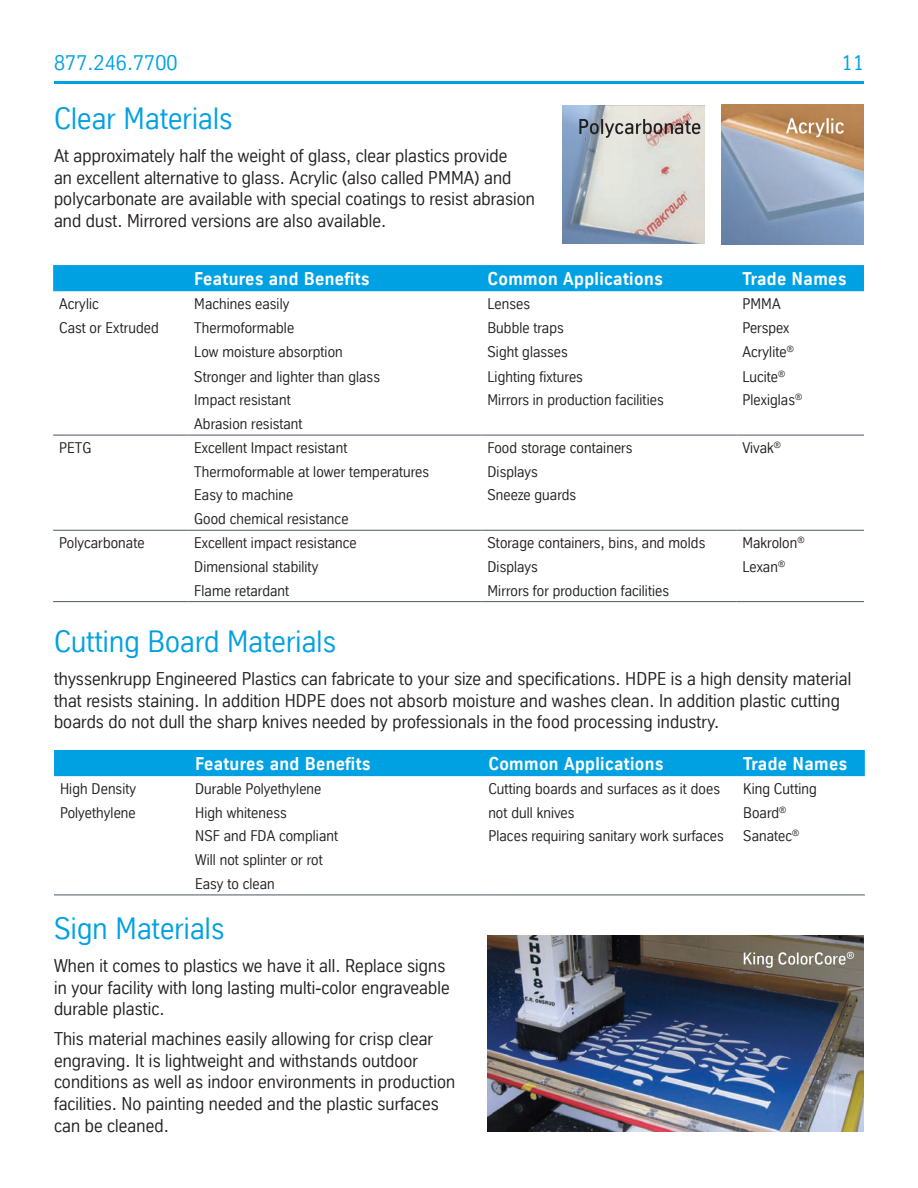
<style>
.page{position:relative;width:918px;height:1188px;background:#fff}
.page>*{position:absolute;margin:0;border:0;box-sizing:border-box;transform-origin:0 0}
.t1{font:30px "TK Type";color:#00a1e3}
.t2{font:21px "TK Type";color:#00a1e3}
.t3{font:18px/21.6px "TK Type";color:#231f20}
.t4{font:700 18px "TK Type";letter-spacing:.02em;color:#fff}
.t5{font:15px "TK Type";color:#231f20}
</style>
<div class="page">
<hr style="left:54px;top:81px;width:810px;height:3px;background:#00a1e3">
<img style="left:721px;top:105px;width:143px;height:139px">
<img style="left:562px;top:105px;width:143px;height:139px">
<div style="left:53px;top:265px;width:811px;height:26px;background:#00a1e3"></div>
<hr style="left:53px;top:530px;width:135px;height:1px;background:#4b5564">
<hr style="left:188px;top:530px;width:293px;height:1px;background:#4b5564">
<hr style="left:481px;top:530px;width:255px;height:1px;background:#4b5564">
<hr style="left:736px;top:530px;width:128px;height:1px;background:#4b5564">
<hr style="left:53px;top:601px;width:135px;height:1px;background:#4b5564">
<hr style="left:188px;top:601px;width:293px;height:1px;background:#4b5564">
<hr style="left:481px;top:601px;width:255px;height:1px;background:#4b5564">
<hr style="left:736px;top:601px;width:128px;height:1px;background:#4b5564">
<hr style="left:53px;top:435px;width:135px;height:1px;background:#4b5564">
<hr style="left:188px;top:435px;width:293px;height:1px;background:#4b5564">
<hr style="left:481px;top:435px;width:255px;height:1px;background:#4b5564">
<hr style="left:736px;top:435px;width:128px;height:1px;background:#4b5564">
<div style="left:54px;top:750px;width:811px;height:26px;background:#00a1e3"></div>
<hr style="left:54px;top:895px;width:135px;height:1px;background:#4b5564">
<hr style="left:189px;top:895px;width:293px;height:1px;background:#4b5564">
<hr style="left:482px;top:895px;width:255px;height:1px;background:#4b5564">
<hr style="left:737px;top:895px;width:128px;height:1px;background:#4b5564">
<img style="left:487px;top:935px;width:377px;height:197px">
<p class="t2" style="left:54px;top:51px;width:125px">877.246.7700</p>
<p class="t2" style="left:842px;top:51px;width:24px">11</p>
<p class="t1" style="left:54px;top:101px;width:180px">Clear Materials</p>
<p class="t3" style="left:54px;top:145px;width:483px">At approximately half the weight of glass, clear plastics provide<br>an excellent alternative to glass. Acrylic (also called PMMA) and polycarbonate are available with special coatings to resist abrasion and dust. Mirrored versions are also available.</p>
<p class="t4" style="left:194px;top:269px;width:177px">Features and Benefits</p>
<p class="t4" style="left:487px;top:269px;width:177px">Common Applications</p>
<p class="t4" style="left:742px;top:269px;width:106px">Trade Names</p>
<p class="t5" style="left:59px;top:295px;width:41px">Acrylic</p>
<p class="t5" style="left:194px;top:295px;width:97px">Machines easily</p>
<p class="t5" style="left:487px;top:295px;width:44px">Lenses</p>
<p class="t5" style="left:742px;top:295px;width:40px">PMMA</p>
<p class="t5" style="left:59px;top:319px;width:101px">Cast or Extruded</p>
<p class="t5" style="left:194px;top:319px;width:102px">Thermoformable</p>
<p class="t5" style="left:487px;top:319px;width:78px">Bubble traps</p>
<p class="t5" style="left:742px;top:319px;width:49px">Perspex</p>
<p class="t5" style="left:194px;top:343px;width:150px">Low moisture absorption</p>
<p class="t5" style="left:487px;top:343px;width:82px">Sight glasses</p>
<p class="t5" style="left:742px;top:343px;width:53px">Acrylite<sup>®</sup></p>
<p class="t5" style="left:194px;top:368px;width:187px">Stronger and lighter than glass</p>
<p class="t5" style="left:487px;top:368px;width:97px">Lighting fixtures</p>
<p class="t5" style="left:742px;top:368px;width:45px">Lucite<sup>®</sup></p>
<p class="t5" style="left:194px;top:392px;width:98px">Impact resistant</p>
<p class="t5" style="left:487px;top:392px;width:178px">Mirrors in production facilities</p>
<p class="t5" style="left:742px;top:392px;width:61px">Plexiglas<sup>®</sup></p>
<p class="t5" style="left:194px;top:415px;width:110px">Abrasion resistant</p>
<p class="t5" style="left:59px;top:439px;width:34px">PETG</p>
<p class="t5" style="left:194px;top:439px;width:155px">Excellent Impact resistant</p>
<p class="t5" style="left:487px;top:439px;width:146px">Food storage containers</p>
<p class="t5" style="left:742px;top:439px;width:40px">Vivak<sup>®</sup></p>
<p class="t5" style="left:194px;top:463px;width:236px">Thermoformable at lower temperatures</p>
<p class="t5" style="left:487px;top:463px;width:52px">Displays</p>
<p class="t5" style="left:194px;top:487px;width:101px">Easy to machine</p>
<p class="t5" style="left:487px;top:487px;width:90px">Sneeze guards</p>
<p class="t5" style="left:194px;top:511px;width:156px">Good chemical resistance</p>
<p class="t5" style="left:59px;top:534px;width:87px">Polycarbonate</p>
<p class="t5" style="left:194px;top:534px;width:164px">Excellent impact resistance</p>
<p class="t5" style="left:487px;top:534px;width:219px">Storage containers, bins, and molds</p>
<p class="t5" style="left:742px;top:534px;width:64px">Makrolon<sup>®</sup></p>
<p class="t5" style="left:194px;top:558px;width:126px">Dimensional stability</p>
<p class="t5" style="left:487px;top:558px;width:52px">Displays</p>
<p class="t5" style="left:742px;top:558px;width:44px">Lexan<sup>®</sup></p>
<p class="t5" style="left:194px;top:582px;width:97px">Flame retardant</p>
<p class="t5" style="left:487px;top:582px;width:183px">Mirrors for production facilities</p>
<p class="t1" style="left:54px;top:625px;width:284px">Cutting Board Materials</p>
<p class="t3" style="left:54px;top:668px;width:799px">thyssenkrupp Engineered Plastics can fabricate to your size and specifications. HDPE is a high density material that resists staining. In addition HDPE does not absorb moisture and washes clean. In addition plastic cutting boards do not dull the sharp knives needed by professionals in the food processing industry.</p>
<p class="t4" style="left:195px;top:754px;width:177px">Features and Benefits</p>
<p class="t4" style="left:488px;top:754px;width:177px">Common Applications</p>
<p class="t4" style="left:743px;top:754px;width:106px">Trade Names</p>
<p class="t5" style="left:60px;top:780px;width:78px">High Density</p>
<p class="t5" style="left:195px;top:780px;width:128px">Durable Polyethylene</p>
<p class="t5" style="left:488px;top:780px;width:233px">Cutting boards and surfaces as it does</p>
<p class="t5" style="left:743px;top:780px;width:75px">King Cutting</p>
<p class="t5" style="left:60px;top:804px;width:77px">Polyethylene</p>
<p class="t5" style="left:195px;top:804px;width:93px">High whiteness</p>
<p class="t5" style="left:488px;top:804px;width:88px">not dull knives</p>
<p class="t5" style="left:743px;top:804px;width:45px">Board<sup>®</sup></p>
<p class="t5" style="left:195px;top:828px;width:145px">NSF and FDA compliant</p>
<p class="t5" style="left:488px;top:828px;width:237px">Places requiring sanitary work surfaces</p>
<p class="t5" style="left:743px;top:828px;width:58px">Sanatec<sup>®</sup></p>
<p class="t5" style="left:195px;top:851px;width:129px">Will not splinter or rot</p>
<p class="t5" style="left:195px;top:875px;width:81px">Easy to clean</p>
<p class="t1" style="left:54px;top:911px;width:172px">Sign Materials</p>
<p class="t3" style="left:54px;top:955px;width:397px">When it comes to plastics we have it all. Replace signs in your facility with long lasting multi-color engraveable durable plastic.</p>
<p class="t3" style="left:54px;top:1028px;width:403px">This material machines easily allowing for crisp clear engraving. It is lightweight and withstands outdoor conditions as well as indoor environments in production facilities. No painting needed and the plastic surfaces can be cleaned.</p>
</div>
